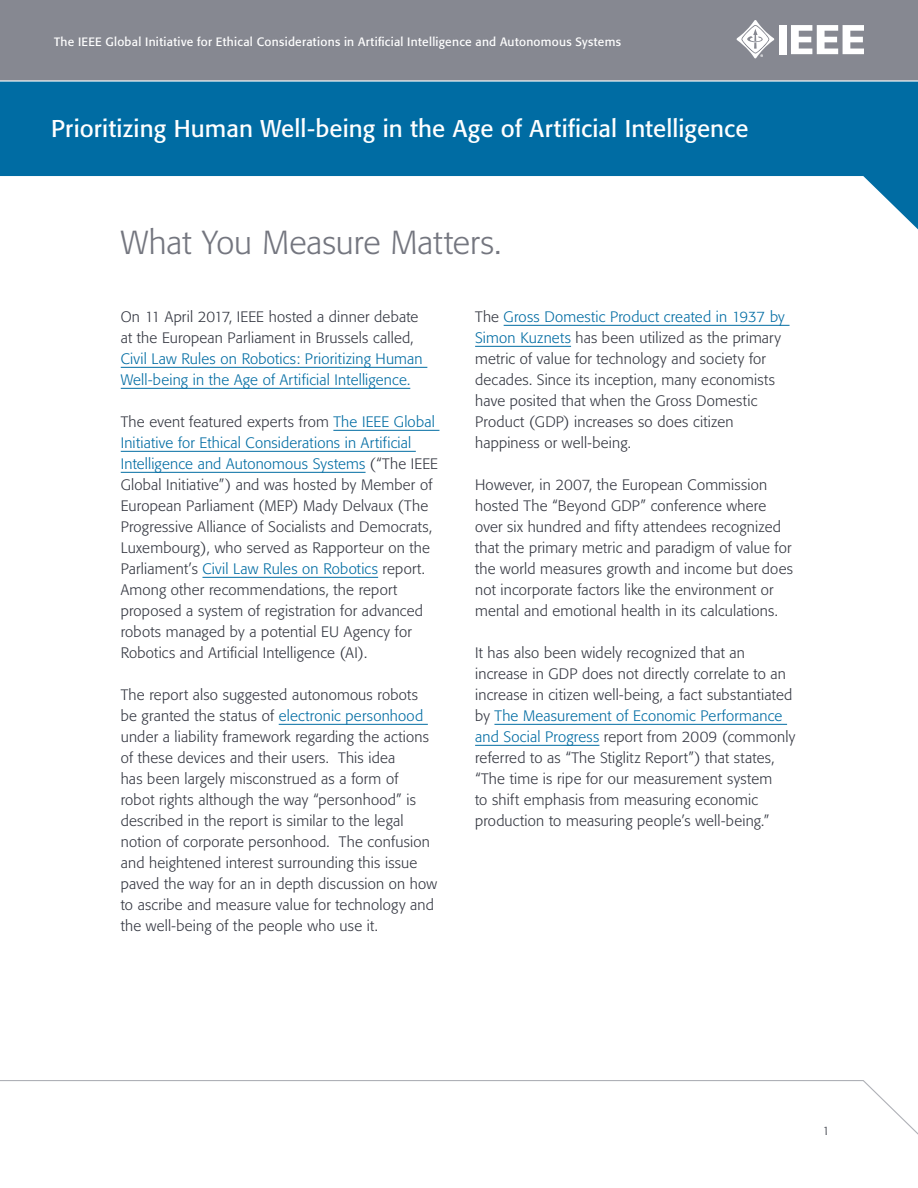
<style>
.page{position:relative;width:918px;height:1188px;background:#fff}
.page>*{position:absolute;margin:0;border:0;box-sizing:border-box;transform-origin:0 0}
.t1{font:300 33px "Formata";color:#74767f}
.t2{font:24px "Formata";letter-spacing:.005em;color:#fff}
.t3{font:300 15px/21px "Formata";letter-spacing:.01em;color:#343741}
.t4{font:300 15px/21px "Formata";letter-spacing:.015em;color:#006ca3}
.t5{font:12px "Formata";letter-spacing:.025em;color:#fff}
.t6{font:300 12px "Formata";color:#343741}
.s1{color:#006ca3}
</style>
<div class="page">
<div style="left:0;top:0;width:918px;height:81px;background:#868891"></div>
<svg style="left:0;top:82px;width:918px;height:147px;fill:#006ca3"></svg>
<svg style="left:0;top:1080px;width:918px;height:55px"></svg>
<hr style="left:0;top:80px;width:918px;height:2px;background:#fff">
<div style="left:779px;top:25px;width:8px;height:29px;background:#fff"></div>
<svg style="left:791px;top:25px;width:73px;height:29px"></svg>
<svg style="left:736px;top:20px;width:38px;height:38px"></svg>
<hr style="left:121px;top:367px;width:306px;height:1px;background:#006ca3">
<hr style="left:121px;top:388px;width:289px;height:1px;background:#006ca3">
<hr style="left:333px;top:430px;width:106px;height:1px;background:#006ca3">
<hr style="left:121px;top:451px;width:295px;height:1px;background:#006ca3">
<hr style="left:121px;top:472px;width:245px;height:1px;background:#006ca3">
<hr style="left:202px;top:577px;width:176px;height:1px;background:#006ca3">
<hr style="left:279px;top:724px;width:149px;height:1px;background:#006ca3">
<hr style="left:504px;top:325px;width:286px;height:1px;background:#006ca3">
<hr style="left:475px;top:346px;width:96px;height:1px;background:#006ca3">
<hr style="left:494px;top:724px;width:293px;height:1px;background:#006ca3">
<hr style="left:475px;top:745px;width:124px;height:1px;background:#006ca3">
<p class="t5" style="left:54px;top:34px;width:568px">The IEEE Global Initiative for Ethical Considerations in Artificial Intelligence and Autonomous Systems</p>
<h2 class="t2" style="left:51px;top:114px;width:699px">Prioritizing Human Well-being in the Age of Artificial Intelligence</h2>
<h1 class="t1" style="left:121px;top:223px;width:382px">What You Measure Matters.</h1>
<p class="t3" style="left:121px;top:307px;width:299px">On 11 April 2017, IEEE hosted a dinner debate at the European Parliament in Brussels called,</p>
<p class="t4" style="left:121px;top:349px;width:303px">Civil Law Rules on Robotics: Prioritizing Human<br>Well-being in the Age of Artificial Intelligence.</p>
<p class="t3" style="left:121px;top:412px;width:319px">The event featured experts from <span class="s1">The IEEE Global Initiative for Ethical Considerations in Artificial Intelligence and Autonomous Systems</span> (“The IEEE Global Initiative”) and was hosted by Member of European Parliament (MEP) Mady Delvaux (The Progressive Alliance of Socialists and Democrats, Luxembourg), who served as Rapporteur on the Parliament’s <span class="s1">Civil Law Rules on Robotics</span> report.<br>Among other recommendations, the report proposed a system of registration for advanced robots managed by a potential EU Agency for Robotics and Artificial Intelligence (AI).</p>
<p class="t3" style="left:121px;top:685px;width:318px">The report also suggested autonomous robots be granted the status of <span class="s1">electronic personhood </span>under a liability framework regarding the actions of these devices and their users. This idea<br>has been largely misconstrued as a form of<br>robot rights although the way “personhood” is described in the report is similar to the legal notion of corporate personhood. The confusion and heightened interest surrounding this issue paved the way for an in depth discussion on how to ascribe and measure value for technology and the well-being of the people who use it.</p>
<p class="t3" style="left:475px;top:307px;width:311px">The <span class="s1">Gross Domestic Product created in 1937 by Simon Kuznets</span> has been utilized as the primary metric of value for technology and society for decades. Since its inception, many economists have posited that when the Gross Domestic Product (GDP) increases so does citizen happiness or well-being.</p>
<p class="t3" style="left:475px;top:475px;width:319px">However, in 2007, the European Commission hosted The “Beyond GDP” conference where over six hundred and fifty attendees recognized that the primary metric and paradigm of value for the world measures growth and income but does not incorporate factors like the environment or mental and emotional health in its calculations.</p>
<p class="t3" style="left:475px;top:643px;width:322px">It has also been widely recognized that an increase in GDP does not directly correlate to an increase in citizen well-being, a fact substantiated by <span class="s1">The Measurement of Economic Performance and Social Progress</span> report from 2009 (commonly referred to as “The Stiglitz Report”) that states, “The time is ripe for our measurement system<br>to shift emphasis from measuring economic production to measuring people’s well-being.”</p>
<p class="t6" style="left:822px;top:1124px;width:8px">1</p>
</div>
